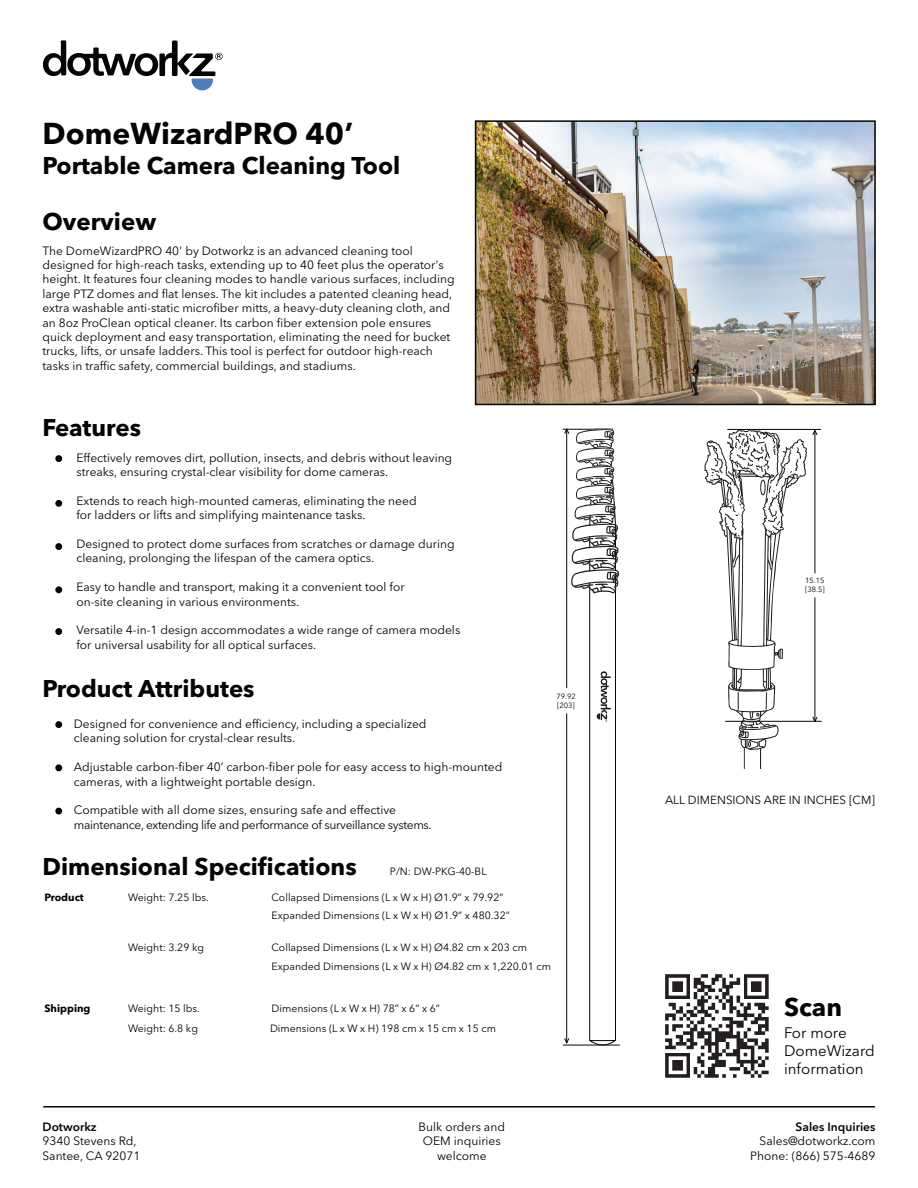
<style>
.page{position:relative;width:918px;height:1188px;background:#fff}
.page>*{position:absolute;margin:0;border:0;box-sizing:border-box;transform-origin:0 0}
.t1{font:700 30px "Avenir Next LT Pro";color:#040503}
.t2{font:700 25.5px "Avenir Next LT Pro";color:#040503}
.t3{font:700 24px "Avenir Next LT Pro";color:#040503}
.t4{font:15.15px/18.1px "Avenir Next LT Pro";color:#040503}
.t5{font:12px/14.4px "Avenir Next LT Pro";color:#040503}
.t6{font:12px/14.4px "Avenir Next LT Pro";letter-spacing:-.03em;color:#040503}
.t7{font:600 12px "Avenir Next LT Pro";color:#040503}
.t8{font:11.7px "Avenir Next LT Pro";color:#040503}
.t9{font:10.5px/20.1px "Avenir Next LT Pro";color:#040503}
.t10{font:700 10.5px "Avenir Next LT Pro";color:#040503}
.t11{font:7.5px/9px "Avenir Next LT Pro";color:#040503}
</style>
<div class="page">
<svg style="left:43px;top:40px;width:180px;height:50px"></svg>
<hr style="left:43px;top:1106px;width:832px;height:2px;background:#040503">
<div style="left:55px;top:455px;width:7px;height:7px;background:#040503;border-radius:50%"></div>
<div style="left:55px;top:500px;width:7px;height:7px;background:#040503;border-radius:50%"></div>
<div style="left:55px;top:543px;width:7px;height:7px;background:#040503;border-radius:50%"></div>
<div style="left:55px;top:586px;width:7px;height:7px;background:#040503;border-radius:50%"></div>
<div style="left:55px;top:721px;width:7px;height:7px;background:#040503;border-radius:50%"></div>
<div style="left:55px;top:764px;width:7px;height:7px;background:#040503;border-radius:50%"></div>
<div style="left:55px;top:808px;width:7px;height:7px;background:#040503;border-radius:50%"></div>
<div style="left:55px;top:628px;width:7px;height:7px;background:#040503;border-radius:50%"></div>
<img style="left:478px;top:123px;width:395px;height:279px">
<div style="left:475px;top:120px;width:401px;height:285px;border:2px solid #040503"></div>
<hr style="left:727px;top:429px;width:94px;height:1px;background:#040503">
<hr style="left:725px;top:721px;width:97px;height:1px;background:#040503">
<svg style="left:704px;top:429px;width:114px;height:340px"></svg>
<hr style="left:563px;top:429px;width:50px;height:1px;background:#040503">
<hr style="left:563px;top:1045px;width:57px;height:1px;background:#040503">
<hr style="left:566px;top:713px;width:1px;height:330px;background:#040503">
<hr style="left:566px;top:429px;width:1px;height:259px;background:#040503">
<svg style="left:564px;top:1037px;width:6px;height:8px"></svg>
<svg style="left:589px;top:1040px;width:28px;height:6px"></svg>
<hr style="left:589px;top:582px;width:1px;height:459px;background:#040503">
<hr style="left:615px;top:572px;width:1px;height:469px;background:#040503">
<svg style="left:597px;top:671px;width:14px;height:51px"></svg>
<svg style="left:564px;top:428px;width:55px;height:166px"></svg>
<svg style="left:665px;top:974px;width:104px;height:104px"></svg>
<h1 class="t1" style="left:43px;top:115px;width:312px">DomeWizardPRO 40’</h1>
<h3 class="t3" style="left:42px;top:151px;width:359px">Portable Camera Cleaning Tool</h3>
<h3 class="t3" style="left:42px;top:207px;width:115px">Overview</h3>
<p class="t5" style="left:43px;top:243px;width:414px">The DomeWizardPRO 40' by Dotworkz is an advanced cleaning tool designed for high-reach tasks, extending up to 40 feet plus the operator's height. It features four cleaning modes to handle various surfaces, including large PTZ domes and flat lenses. The kit includes a patented cleaning head, extra washable anti-static microfiber mitts, a heavy-duty cleaning cloth, and an 8oz ProClean optical cleaner. Its carbon fiber extension pole ensures quick deployment and easy transportation, eliminating the need for bucket trucks, lifts, or unsafe ladders. This tool is perfect for outdoor high-reach tasks in traffic safety, commercial buildings, and stadiums.</p>
<h3 class="t3" style="left:42px;top:413px;width:100px">Features</h3>
<p class="t5" style="left:76px;top:450px;width:377px">Effectively removes dirt, pollution, insects, and debris without leaving streaks, ensuring crystal-clear visibility for dome cameras.</p>
<p class="t5" style="left:76px;top:493px;width:342px">Extends to reach high-mounted cameras, eliminating the need for ladders or lifts and simplifying maintenance tasks.</p>
<p class="t5" style="left:76px;top:537px;width:380px">Designed to protect dome surfaces from scratches or damage during cleaning, prolonging the lifespan of the camera optics.</p>
<p class="t5" style="left:76px;top:580px;width:330px">Easy to handle and transport, making it a convenient tool for on-site cleaning in various environments.</p>
<p class="t5" style="left:76px;top:623px;width:385px">Versatile 4-in-1 design accommodates a wide range of camera models for universal usability for all optical surfaces.</p>
<h3 class="t3" style="left:42px;top:673px;width:214px">Product Attributes</h3>
<p class="t5" style="left:74px;top:717px;width:354px">Designed for convenience and efficiency, including a specialized cleaning solution for crystal-clear results.</p>
<p class="t5" style="left:74px;top:760px;width:430px">Adjustable carbon-fiber 40’ carbon-fiber pole for easy access to high-mounted cameras, with a lightweight portable design.</p>
<p class="t6" style="left:74px;top:803px;width:359px">Compatible with all dome sizes, ensuring safe and effective maintenance, extending life and performance of surveillance systems.</p>
<p class="t11" style="left:556px;top:692px;width:21px">79.92 [203]</p>
<h3 class="t3" style="left:42px;top:852px;width:316px">Dimensional Specifications</h3>
<p class="t9" style="left:390px;top:862px;width:98px">P/N: DW-PKG-40-BL</p>
<p class="t9" style="left:128px;top:887px;width:82px">Weight: 7.25 lbs.</p>
<p class="t10" style="left:44px;top:890px;width:41px">Product</p>
<p class="t9" style="left:272px;top:888px;width:240px;line-height:18.6px">Collapsed Dimensions (L x W x H) Ø1.9” x 79.92”<br>Expanded Dimensions (L x W x H) Ø1.9” x 480.32”</p>
<p class="t9" style="left:272px;top:938px;width:281px;line-height:18.6px">Collapsed Dimensions (L x W x H) Ø4.82 cm x 203 cm<br>Expanded Dimensions (L x W x H) Ø4.82 cm x 1,220.01 cm</p>
<p class="t9" style="left:270px;top:998px;width:227px">Dimensions (L x W x H) 78” x 6” x 6”<br>Dimensions (L x W x H) 198 cm x 15 cm x 15 cm</p>
<p class="t9" style="left:128px;top:938px;width:77px">Weight: 3.29 kg</p>
<p class="t10" style="left:44px;top:1002px;width:48px">Shipping</p>
<p class="t9" style="left:128px;top:998px;width:73px">Weight: 15 lbs.<br>Weight: 6.8 kg</p>
<p class="t11" style="left:805px;top:575px;width:21px">15.15 [38.5]</p>
<p class="t8" style="left:665px;top:793px;width:211px">ALL DIMENSIONS ARE IN INCHES [CM]</p>
<h2 class="t2" style="left:784px;top:991px;width:60px">Scan</h2>
<p class="t4" style="left:784px;top:1023px;width:92px">For more<br>DomeWizard information</p>
<p class="t7" style="left:43px;top:1120px;width:56px">Dotworkz</p>
<p class="t5" style="left:43px;top:1134px;width:99px">9340 Stevens Rd,<br>Santee, CA 92071</p>
<p class="t5" style="left:419px;top:1120px;width:88px;text-align:center">Bulk orders and<br>OEM inquiries welcome</p>
<p class="t7" style="left:796px;top:1120px;width:81px">Sales Inquiries</p>
<p class="t5" style="left:750px;top:1134px;width:127px;text-align:right">Sales@dotworkz.com<br>Phone: (866) 575-4689</p>
</div>
